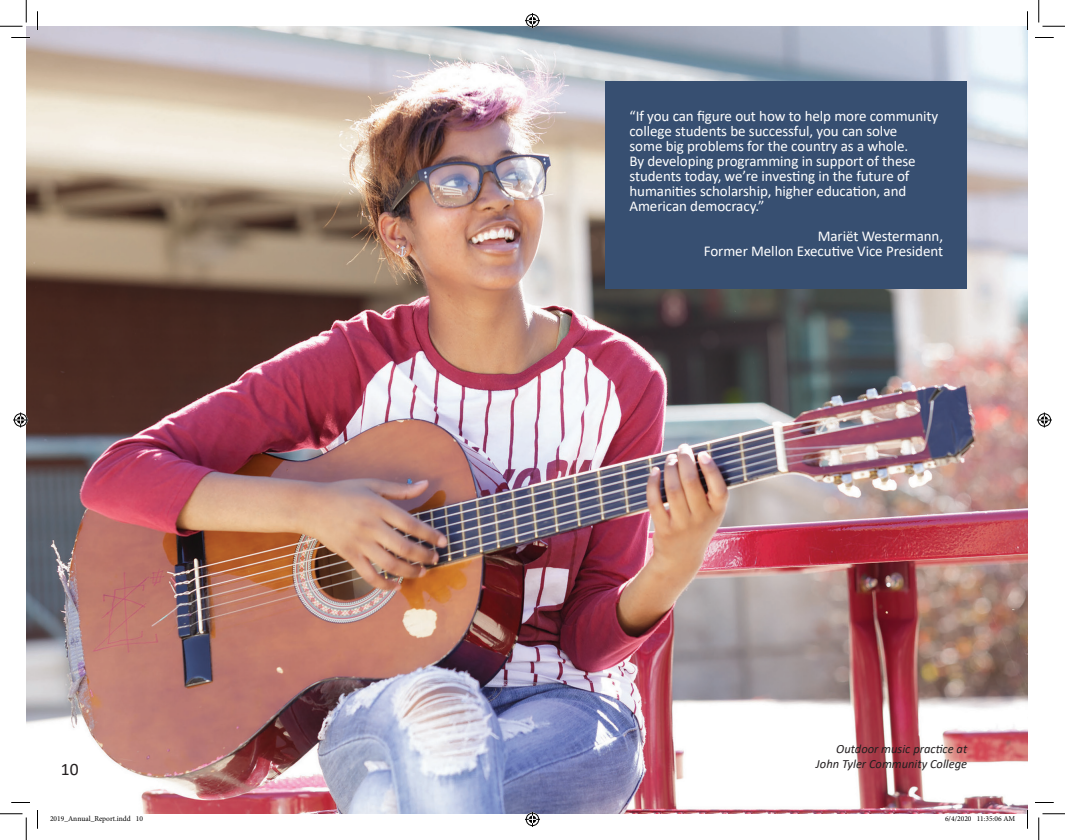
<style>
.page{position:relative;width:1065px;height:840px;background:#fff}
.page>*{position:absolute;margin:0;border:0;box-sizing:border-box;transform-origin:0 0}
.t1{font:17.5px "Calibri";color:#231f20}
.t2{font:15px/15px "Calibri";letter-spacing:-.005em;color:#fff}
.t3{font:italic 12.5px "Calibri";color:#231f20}
.t4{font:7.5px "Minion Pro";color:#000}
</style>
<div class="page">
<img style="left:26px;top:26px;width:1002px;height:788px">
<div style="left:605px;top:81px;width:362px;height:207px;background:#374f71"></div>
<svg style="left:11px;top:37px;width:19px;height:1px"></svg>
<svg style="left:1035px;top:37px;width:19px;height:1px"></svg>
<svg style="left:11px;top:802px;width:19px;height:1px"></svg>
<svg style="left:1035px;top:802px;width:19px;height:1px"></svg>
<svg style="left:37px;top:11px;width:1px;height:19px"></svg>
<svg style="left:37px;top:810px;width:1px;height:19px"></svg>
<svg style="left:1027px;top:11px;width:1px;height:19px"></svg>
<svg style="left:1027px;top:810px;width:1px;height:19px"></svg>
<svg style="left:0;top:0;width:27px;height:27px"></svg>
<svg style="left:0;top:814px;width:27px;height:26px"></svg>
<svg style="left:1039px;top:0;width:26px;height:27px"></svg>
<svg style="left:1039px;top:814px;width:26px;height:26px"></svg>
<svg style="left:525px;top:13px;width:15px;height:15px"></svg>
<svg style="left:525px;top:812px;width:15px;height:15px"></svg>
<svg style="left:13px;top:412px;width:15px;height:16px"></svg>
<svg style="left:1037px;top:412px;width:15px;height:16px"></svg>
<svg style="left:945px;top:780px;width:71px;height:34px"></svg>
<p class="t1" style="left:61px;top:757px;width:19px">10</p>
<p class="t2" style="left:629px;top:109px;width:310px">“If you can figure out how to help more community college students be successful, you can solve<br>some big problems for the country as a whole.<br>By developing programming in support of these students today, we’re investing in the future of humanities scholarship, higher education, and American democracy.”</p>
<p class="t2" style="left:818px;top:229px;width:127px">Mariët Westermann,</p>
<p class="t2" style="left:704px;top:244px;width:241px">Former Mellon Executive Vice President</p>
<p class="t3" style="left:836px;top:740px;width:132px">Outdoor music practice at</p>
<p class="t3" style="left:816px;top:755px;width:153px">John Tyler Community College</p>
<p class="t4" style="left:50px;top:814px;width:95px">2019_Annual_Report.indd 10</p>
<p class="t4" style="left:945px;top:814px;width:72px">6/4/2020 11:35:06 AM</p>
</div>
